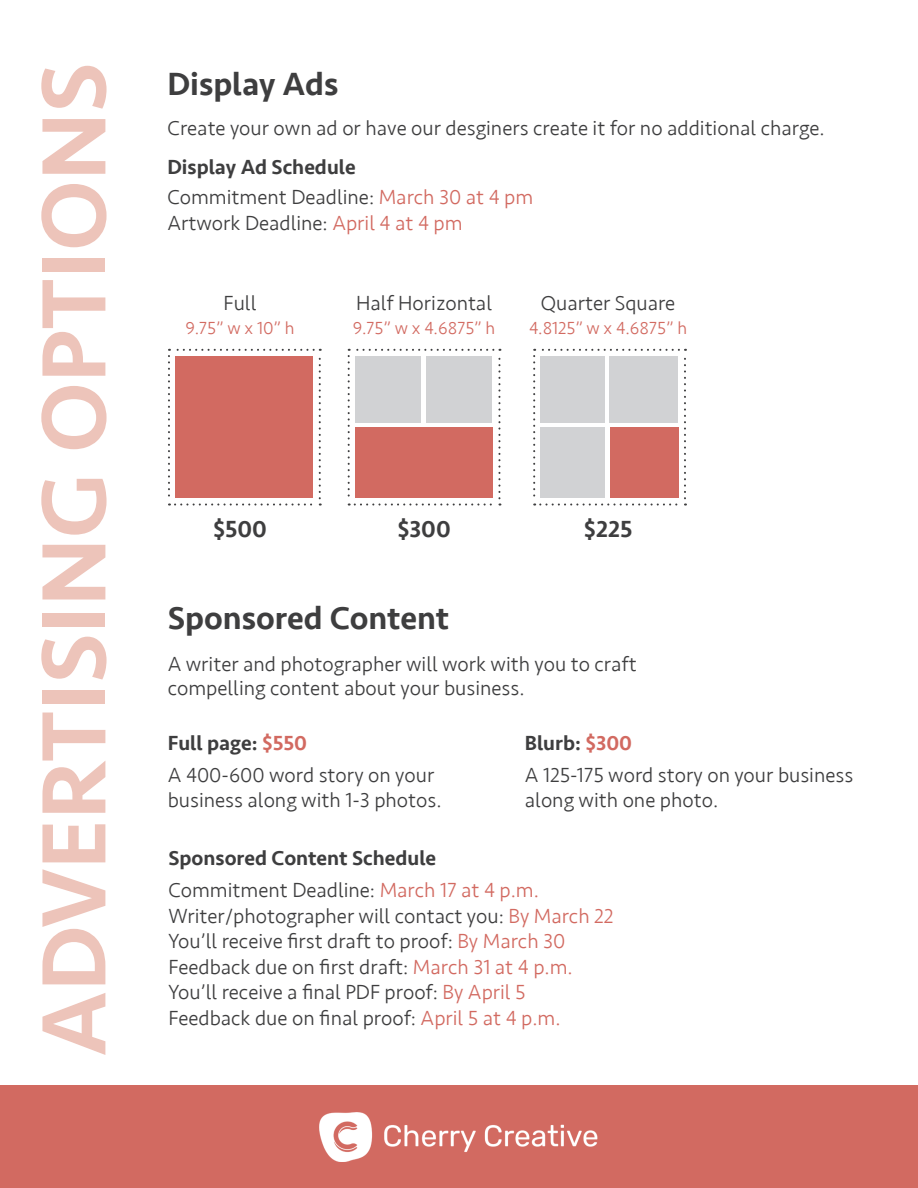
<style>
.page{position:relative;width:918px;height:1188px;background:#fff}
.page>*{position:absolute;margin:0;border:0;box-sizing:border-box;transform-origin:0 0}
.t1{font:500 94.5px "Seravek";color:#edc4ba}
.t2{font:500 33px "Seravek";color:#3e3e3f}
.t3{font:500 24px "Seravek";color:#3e3e3f}
.t4{font:300 21px/25.5px "Seravek";color:#3e3e3f}
.t5{font:500 21px "Seravek";color:#3e3e3f}
.t6{font:300 18px "Seravek";color:#d26a61}
.s1{color:#d26a61}
</style>
<div class="page">
<div style="left:0;top:1086px;width:918px;height:102px;background:#d26a61"></div>
<svg style="left:168px;top:349px;width:153px;height:157px"></svg>
<svg style="left:348px;top:349px;width:152px;height:157px"></svg>
<div style="left:355px;top:427px;width:138px;height:71px;background:#d26a61"></div>
<div style="left:356px;top:356px;width:65px;height:66px;background:#d1d2d4"></div>
<div style="left:427px;top:356px;width:65px;height:66px;background:#d1d2d4"></div>
<svg style="left:533px;top:349px;width:153px;height:157px"></svg>
<div style="left:610px;top:427px;width:68px;height:71px;background:#d26a61"></div>
<div style="left:541px;top:356px;width:64px;height:66px;background:#d1d2d4"></div>
<div style="left:610px;top:356px;width:68px;height:66px;background:#d1d2d4"></div>
<img style="left:319px;top:1112px;width:279px;height:50px">
<p class="t1" style="left:15px;top:1057px;width:996px;rotate:-90deg">ADVERTISING OPTIONS</p>
<p class="t2" style="left:167px;top:64px;width:172px">Display Ads</p>
<p class="t4" style="left:167px;top:115px;width:659px">Create your own ad or have our desginers create it for no additional charge.</p>
<p class="t5" style="left:167px;top:154px;width:190px">Display Ad Schedule</p>
<p class="t4" style="left:167px;top:185px;width:367px">Commitment Deadline: <span class="s1">March 30 at 4 pm</span></p>
<p class="t4" style="left:167px;top:210px;width:297px">Artwork Deadline: <span class="s1">April 4 at 4 pm</span></p>
<p class="t4" style="left:224px;top:291px;width:34px">Full</p>
<p class="t6" style="left:185px;top:317px;width:111px">9.75” w x 10” h</p>
<p class="t4" style="left:356px;top:291px;width:138px">Half Horizontal</p>
<p class="t6" style="left:353px;top:317px;width:144px">9.75” w x 4.6875” h</p>
<p class="t4" style="left:541px;top:291px;width:136px">Quarter Square</p>
<p class="t6" style="left:529px;top:317px;width:160px">4.8125” w x 4.6875” h</p>
<p class="t3" style="left:213px;top:514px;width:55px">$500</p>
<p class="t3" style="left:397px;top:514px;width:55px">$300</p>
<p class="t3" style="left:584px;top:514px;width:50px">$225</p>
<p class="t2" style="left:168px;top:598px;width:283px">Sponsored Content</p>
<p class="t4" style="left:168px;top:653px;width:470px;line-height:24px">A writer and photographer will work with you to craft compelling content about your business.</p>
<p class="t5" style="left:168px;top:730px;width:141px">Full page: <span class="s1">$550</span></p>
<p class="t4" style="left:168px;top:762px;width:275px">A 400-600 word story on your business along with 1-3 photos.</p>
<p class="t5" style="left:525px;top:730px;width:109px">Blurb: <span class="s1">$300</span></p>
<p class="t4" style="left:525px;top:762px;width:330px">A 125-175 word story on your business along with one photo.</p>
<p class="t5" style="left:168px;top:845px;width:269px">Sponsored Content Schedule</p>
<p class="t4" style="left:168px;top:878px;width:372px">Commitment Deadline: <span class="s1">March 17 at 4 p.m.</span></p>
<p class="t4" style="left:168px;top:903px;width:447px">Writer/photographer will contact you: <span class="s1">By March 22</span></p>
<p class="t4" style="left:168px;top:929px;width:399px">You’ll receive first draft to proof: <span class="s1">By March 30</span></p>
<p class="t4" style="left:168px;top:954px;width:406px">Feedback due on first draft: <span class="s1">March 31 at 4 p.m.</span></p>
<p class="t4" style="left:168px;top:980px;width:359px">You’ll receive a final PDF proof: <span class="s1">By April 5</span></p>
<p class="t4" style="left:168px;top:1005px;width:394px">Feedback due on final proof: <span class="s1">April 5 at 4 p.m.</span></p>
</div>
